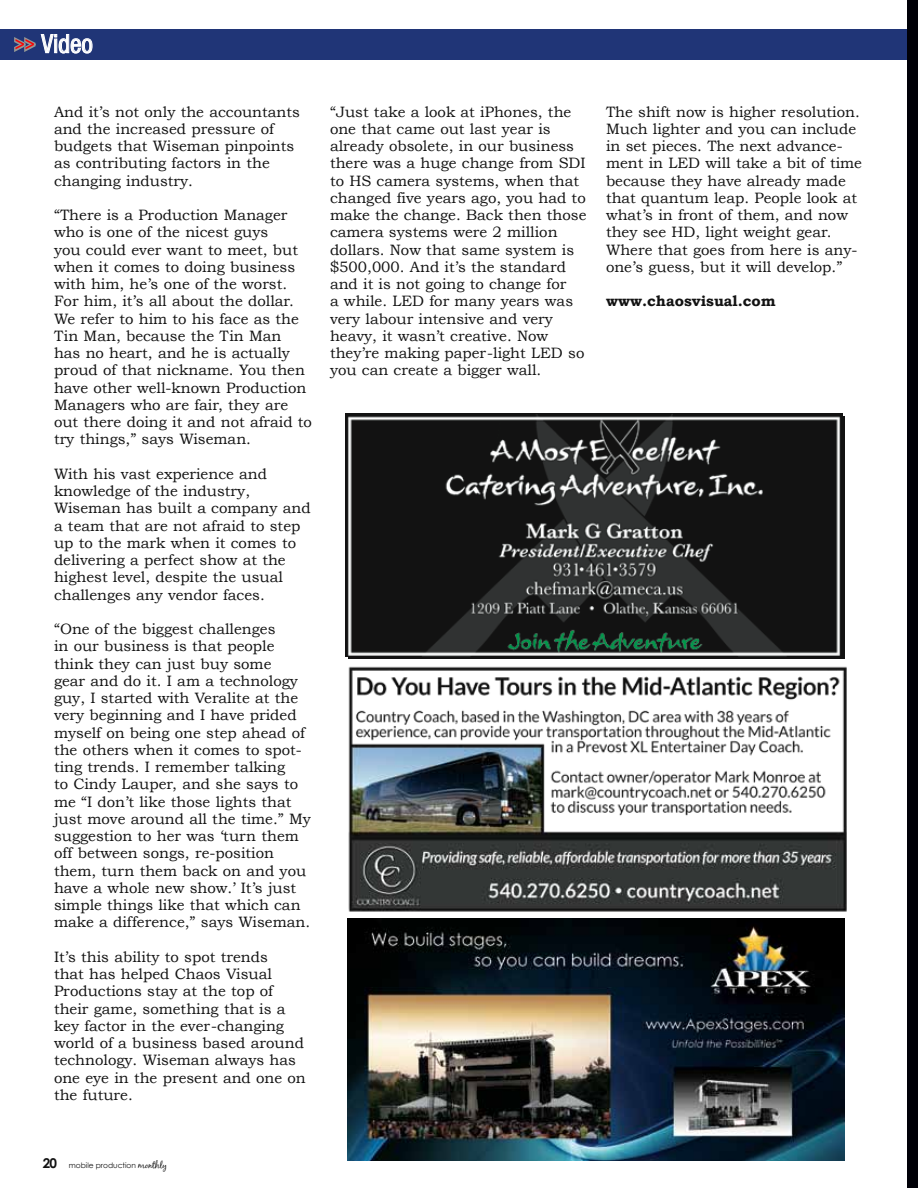
<style>
.page{position:relative;width:918px;height:1188px;background:#fff}
.page>*{position:absolute;margin:0;border:0;box-sizing:border-box;transform-origin:0 0}
.t1{font:condensed 25.5px "Helvetica Neue";color:#fff}
.t2{font:15px/17.2px "Bookman Old Style";color:#121212}
.t3{font:700 15px "Bookman Old Style";color:#121212}
.t4{font:7.5px "Century Gothic";color:#121212}
.s1{font-family:"Helvetica CY Plain";font-stretch:normal;font-size:21px;color:#fd0000}
.s2{font-weight:700;font-size:13.5px}
.s3{font-family:"Black Jack";font-size:9px}
</style>
<div class="page">
<div style="left:0;top:30px;width:918px;height:30px;background:#203577"></div>
<svg style="left:14px;top:34px;width:79px;height:20px"></svg>
<img style="left:348px;top:666px;width:499px;height:246px">
<img style="left:346px;top:414px;width:496px;height:243px">
<img style="left:348px;top:918px;width:497px;height:243px">
<div style="left:907px;top:0;width:11px;height:1188px;background:#000007"></div>
<h1 class="t1" style="left:15px;top:29px;width:80px"><span class="s1">&gt;&gt;</span> Video</h1>
<p class="t2" style="left:54px;top:103px;width:247px">And it’s not only the accountants and the increased pressure of budgets that Wiseman pinpoints as contributing factors in the changing industry.</p>
<p class="t2" style="left:54px;top:206px;width:259px">“There is a Production Manager who is one of the nicest guys<br>you could ever want to meet, but when it comes to doing business with him, he’s one of the worst.<br>For him, it’s all about the dollar.<br>We refer to him to his face as the<br>Tin Man, because the Tin Man<br>has no heart, and he is actually proud of that nickname. You then have other well-known Production<br>Managers who are fair, they are out there doing it and not afraid to try things,” says Wiseman.</p>
<p class="t2" style="left:54px;top:465px;width:258px">With his vast experience and knowledge of the industry,<br>Wiseman has built a company and a team that are not afraid to step up to the mark when it comes to delivering a perfect show at the highest level, despite the usual challenges any vendor faces.</p>
<p class="t2" style="left:54px;top:620px;width:259px">“One of the biggest challenges<br>in our business is that people think they can just buy some<br>gear and do it. I am a technology guy, I started with Veralite at the very beginning and I have prided myself on being one step ahead of the others when it comes to spot&shy;ting trends. I remember talking<br>to Cindy Lauper, and she says to me “I don’t like those lights that just move around all the time.” My suggestion to her was ‘turn them off between songs, re-position them, turn them back on and you have a whole new show.’ It’s just simple things like that which can make a difference,” says Wiseman.</p>
<p class="t2" style="left:54px;top:948px;width:253px">It’s this ability to spot trends<br>that has helped Chaos Visual<br>Productions stay at the top of their game, something that is a key factor in the ever-changing world of a business based around technology. Wiseman always has one eye in the present and one on the future.</p>
<p class="t2" style="left:330px;top:103px;width:258px">“Just take a look at iPhones, the one that came out last year is already obsolete, in our business there was a huge change from SDI to HS camera systems, when that changed five years ago, you had to make the change. Back then those camera systems were 2 million dollars. Now that same system is $500,000. And it’s the standard and it is not going to change for<br>a while. LED for many years was very labour intensive and very heavy, it wasn’t creative. Now they’re making paper-light LED so you can create a bigger wall.</p>
<p class="t2" style="left:606px;top:103px;width:258px">The shift now is higher resolution.<br>Much lighter and you can include in set pieces. The next advance&shy;ment in LED will take a bit of time because they have already made that quantum leap. People look at what’s in front of them, and now they see HD, light weight gear.<br>Where that goes from here is any&shy;one’s guess, but it will develop.”</p>
<p class="t3" style="left:606px;top:292px;width:171px">www.chaosvisual.com</p>
<p class="t4" style="left:43px;top:1161px;width:126px"><span class="s2">20</span> mobile production <span class="s3">monthly</span></p>
</div>
